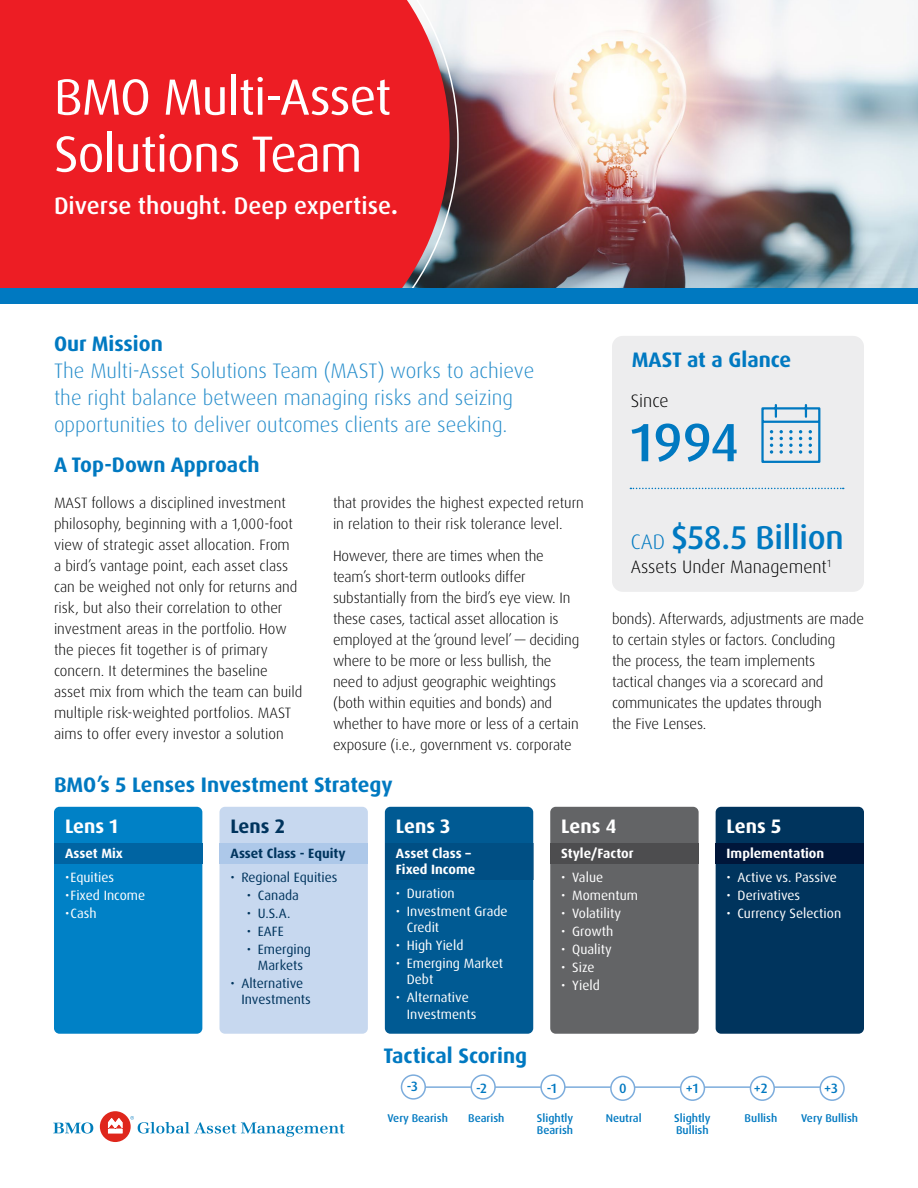
<style>
.page{position:relative;width:918px;height:1188px;background:#fff}
.page>*{position:absolute;margin:0;border:0;box-sizing:border-box;transform-origin:0 0}
.t1{font:500 54px "Dax Pro";color:#0079c1}
.t2{font:51px/57px "Dax Pro";letter-spacing:-.02em;color:#fff}
.t3{font:500 33px "Dax Pro";letter-spacing:-.01em;color:#0079c1}
.t4{font:500 24px "Dax Pro";color:#fff}
.t5{font:300 21px/27px "Dax Pro";color:#268dcb}
.t6{font:700 21px "Dax Pro";color:#0079c1}
.H3a{font:700 19.5px "Dax Pro";color:#fff}
.H3a-2{font:700 19.5px "Dax Pro";color:#00345d}
.t7{font:300 18px "Dax Pro";color:#000}
.t8{font:300 15px/21px "Dax Pro";letter-spacing:-.01em;color:#000}
.t9{font:13.5px/16.2px "Dax Pro";color:#fff}
.t10{font:13.5px/16.2px "Dax Pro";color:#00345d;text-align:center}
.h3b{font:700 13.5px/16.2px "Dax Pro";color:#fff}
.h3b-2{font:700 13.5px "Dax Pro";color:#00345d}
.t11{font:500 13.5px "Dax Pro";color:#0079c1}
.t12{font:500 11.25px/12px "Dax Pro";color:#0079c1}
.s1{font-weight:700}
.s2{font-weight:300;font-size:21px}
</style>
<div class="page">
<hr style="left:414px;top:1086px;width:412px;height:2px;background:#7cacdc">
<img style="left:459px;top:0;width:459px;height:289px">
<div style="left:0;top:0;width:450px;height:289px;background:#ed1d24"></div>
<div style="left:0;top:289px;width:918px;height:15px;background:#0079c1"></div>
<div style="left:612px;top:336px;width:252px;height:256px;background:#ededee;border-radius:11px"></div>
<svg style="left:630px;top:488px;width:214px;height:1px"></svg>
<svg style="left:761px;top:404px;width:60px;height:59px"></svg>
<div style="left:401px;top:1075px;width:24px;height:24px;background:#fff;border-radius:50%"></div>
<div style="left:401px;top:1074px;width:25px;height:26px;border:2px solid #7cacdc;border-radius:50%"></div>
<div style="left:471px;top:1075px;width:24px;height:24px;background:#fff;border-radius:50%"></div>
<div style="left:471px;top:1074px;width:25px;height:26px;border:2px solid #7cacdc;border-radius:50%"></div>
<div style="left:541px;top:1075px;width:24px;height:24px;background:#fff;border-radius:50%"></div>
<div style="left:540px;top:1074px;width:26px;height:26px;border:2px solid #7cacdc;border-radius:50%"></div>
<div style="left:611px;top:1076px;width:24px;height:24px;background:#fff;border-radius:50%"></div>
<div style="left:610px;top:1076px;width:25px;height:25px;border:2px solid #7cacdc;border-radius:50%"></div>
<div style="left:681px;top:1076px;width:23px;height:24px;background:#fff;border-radius:50%"></div>
<div style="left:680px;top:1076px;width:25px;height:25px;border:2px solid #7cacdc;border-radius:50%"></div>
<div style="left:750px;top:1076px;width:24px;height:24px;background:#fff;border-radius:50%"></div>
<div style="left:750px;top:1076px;width:25px;height:25px;border:2px solid #7cacdc;border-radius:50%"></div>
<div style="left:820px;top:1076px;width:24px;height:24px;background:#fff;border-radius:50%"></div>
<div style="left:820px;top:1076px;width:25px;height:25px;border:2px solid #7cacdc;border-radius:50%"></div>
<svg style="left:53px;top:1122px;width:40px;height:12px"></svg>
<div style="left:100px;top:1111px;width:31px;height:31px;background:#df271c;border-radius:50%"></div>
<svg style="left:108px;top:1118px;width:15px;height:15px"></svg>
<svg style="left:130px;top:1116px;width:215px;height:21px"></svg>
<div style="left:54px;top:807px;width:148px;height:227px;background:#0081c6;border-radius:6px"></div>
<div style="left:54px;top:843px;width:148px;height:20px;background:#0064a2"></div>
<div style="left:219px;top:807px;width:149px;height:227px;background:#c7d8ef;border-radius:6px"></div>
<div style="left:219px;top:843px;width:149px;height:20px;background:#adc8e9"></div>
<div style="left:385px;top:807px;width:148px;height:227px;background:#005a93;border-radius:6px"></div>
<div style="left:385px;top:843px;width:148px;height:36px;background:#004f84"></div>
<div style="left:550px;top:807px;width:149px;height:227px;background:#636466;border-radius:6px"></div>
<div style="left:550px;top:843px;width:149px;height:20px;background:#4d4d4f"></div>
<div style="left:716px;top:807px;width:148px;height:227px;background:#00345d;border-radius:6px"></div>
<div style="left:716px;top:843px;width:148px;height:20px;background:#00163a"></div>
<h1 class="t2" style="left:54px;top:69px;width:339px">BMO Multi-Asset<br>Solutions Team</h1>
<p class="t4" style="left:54px;top:190px;width:345px">Diverse thought. Deep expertise<span class="s1">.</span></p>
<h2 class="t6" style="left:54px;top:330px;width:110px">Our Mission</h2>
<p class="t5" style="left:54px;top:358px;width:482px">The Multi-Asset Solutions Team (MAST) works to achieve the right balance between managing risks and seizing opportunities to deliver outcomes clients are seeking.</p>
<h2 class="t6" style="left:54px;top:451px;width:207px">A Top-Down Approach</h2>
<p class="t8" style="left:54px;top:493px;width:250px">MAST follows a disciplined investment philosophy, beginning with a 1,000-foot view of strategic asset allocation. From<br>a bird’s vantage point, each asset class can be weighed not only for returns and risk, but also their correlation to other investment areas in the portfolio. How the pieces fit together is of primary concern. It determines the baseline asset mix from which the team can build multiple risk-weighted portfolios. MAST aims to offer every investor a solution</p>
<p class="t8" style="left:333px;top:493px;width:252px">that provides the highest expected return in relation to their risk tolerance level.</p>
<p class="t8" style="left:333px;top:545px;width:248px">However, there are times when the team’s short-term outlooks differ substantially from the bird’s eye view. In these cases, tactical asset allocation is employed at the ‘ground level’ — deciding where to be more or less bullish, the need to adjust geographic weightings (both within equities and bonds) and whether to have more or less of a certain exposure (i.e., government vs. corporate</p>
<h2 class="t6" style="left:54px;top:772px;width:340px">BMO’s 5 Lenses Investment Strategy</h2>
<h2 class="t6" style="left:632px;top:347px;width:161px">MAST at a Glance</h2>
<p class="t7" style="left:631px;top:389px;width:39px">Since</p>
<p class="t1" style="left:631px;top:408px;width:110px">1994</p>
<p class="t3" style="left:631px;top:516px;width:215px"><span class="s2">CAD</span> $58.5 Billion</p>
<p class="t7" style="left:631px;top:555px;width:202px">Assets Under Management<sup>1</sup></p>
<p class="t8" style="left:612px;top:608px;width:253px">bonds). Afterwards, adjustments are made to certain styles or factors. Concluding<br>the process, the team implements<br>tactical changes via a scorecard and communicates the updates through<br>the Five Lenses.</p>
<h3 class="H3a" style="left:65px;top:814px;width:54px">Lens 1</h3>
<p class="h3b" style="left:65px;top:845px;width:59px">Asset Mix</p>
<p class="t9" style="left:65px;top:869px;width:51px">•Equities</p>
<p class="t9" style="left:65px;top:887px;width:82px">•Fixed Income</p>
<p class="t9" style="left:65px;top:905px;width:33px">•Cash</p>
<h3 class="H3a-2" style="left:230px;top:814px;width:56px">Lens 2</h3>
<p class="h3b-2" style="left:230px;top:845px;width:117px">Asset Class - Equity</p>
<p class="t10" style="left:230px;top:869px;width:109px">• Regional Equities</p>
<p class="t10" style="left:247px;top:887px;width:54px">• Canada</p>
<p class="t10" style="left:247px;top:905px;width:45px">• U.S.A.</p>
<p class="t10" style="left:247px;top:923px;width:38px">• EAFE</p>
<p class="t10" style="left:247px;top:941px;width:66px">• Emerging<br>Markets</p>
<p class="t10" style="left:241px;top:975px;width:71px;text-align:left;text-indent:-11px">• Alternative<br>Investments</p>
<h3 class="H3a" style="left:396px;top:814px;width:56px">Lens 3</h3>
<p class="h3b" style="left:396px;top:845px;width:81px">Asset Class –<br>Fixed Income</p>
<p class="t9" style="left:396px;top:885px;width:60px">• Duration</p>
<p class="t9" style="left:407px;top:903px;width:102px;text-indent:-11px">• Investment Grade<br>Credit</p>
<p class="t9" style="left:396px;top:938px;width:69px">• High Yield</p>
<p class="t9" style="left:407px;top:955px;width:98px;text-indent:-11px">• Emerging Market<br>Debt</p>
<p class="t9" style="left:407px;top:990px;width:71px;text-indent:-11px">• Alternative<br>Investments</p>
<h3 class="t6" style="left:383px;top:1042px;width:145px">Tactical Scoring</h3>
<h3 class="H3a" style="left:561px;top:814px;width:57px">Lens 4</h3>
<p class="h3b" style="left:561px;top:845px;width:74px">Style/Factor</p>
<p class="t9" style="left:561px;top:869px;width:43px">• Value</p>
<p class="t9" style="left:561px;top:887px;width:78px">• Momentum</p>
<p class="t9" style="left:561px;top:905px;width:61px">• Volatility</p>
<p class="t9" style="left:561px;top:923px;width:54px">• Growth</p>
<p class="t9" style="left:561px;top:941px;width:52px">• Quality</p>
<p class="t9" style="left:561px;top:959px;width:35px">• Size</p>
<p class="t9" style="left:561px;top:977px;width:40px">• Yield</p>
<h3 class="H3a" style="left:727px;top:814px;width:56px">Lens 5</h3>
<p class="h3b" style="left:727px;top:845px;width:99px">Implementation</p>
<p class="t9" style="left:727px;top:869px;width:112px">• Active vs. Passive</p>
<p class="t9" style="left:727px;top:887px;width:75px">• Derivatives</p>
<p class="t9" style="left:727px;top:905px;width:116px">• Currency Selection</p>
<p class="t11" style="left:407px;top:1078px;width:12px">-3</p>
<p class="t11" style="left:476px;top:1079px;width:12px">-2</p>
<p class="t11" style="left:547px;top:1079px;width:12px">-1</p>
<p class="t11" style="left:619px;top:1079px;width:9px">0</p>
<p class="t11" style="left:686px;top:1079px;width:14px">+1</p>
<p class="t11" style="left:754px;top:1079px;width:15px">+2</p>
<p class="t11" style="left:824px;top:1079px;width:15px">+3</p>
<p class="t12" style="left:387px;top:1112px;width:62px">Very Bearish</p>
<p class="t12" style="left:468px;top:1112px;width:38px">Bearish</p>
<p class="t12" style="left:537px;top:1112px;width:38px">Slightly<br>Bearish</p>
<p class="t12" style="left:606px;top:1112px;width:37px">Neutral</p>
<p class="t12" style="left:674px;top:1112px;width:38px">Slightly<br>Bullish</p>
<p class="t12" style="left:745px;top:1112px;width:34px">Bullish</p>
<p class="t12" style="left:801px;top:1112px;width:58px">Very Bullish</p>
</div>
